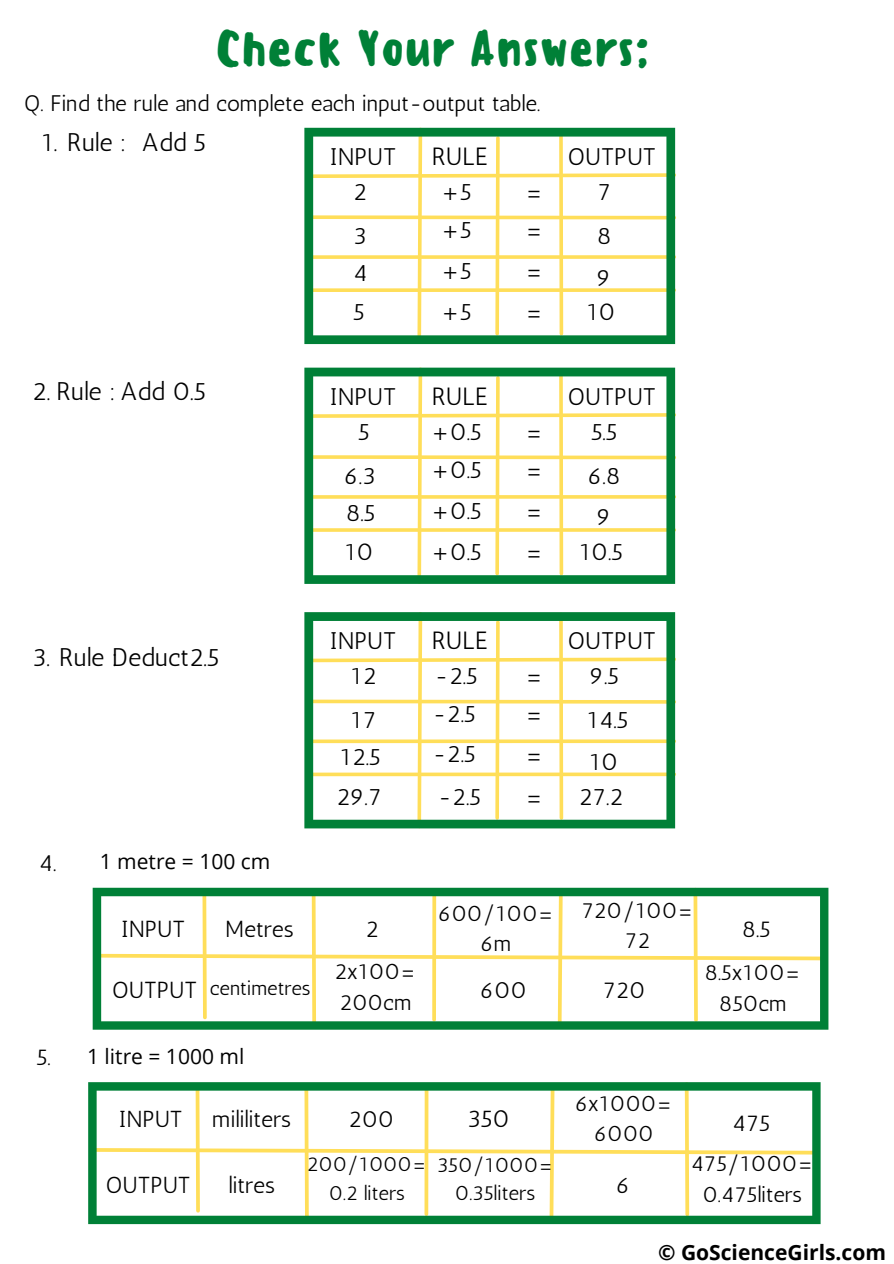
<style>
.page{position:relative;width:894px;height:1264px;background:#fff}
.page>*{position:absolute;margin:0;border:0;box-sizing:border-box;transform-origin:0 0}
.t1{font:500 48px "Sensei";color:#008037}
.t2{font:25.5px "Antic";color:#000}
.t3{font:24.9px "Antic";color:#000}
.t4{font:24.45px "Antic";color:#000}
.t5{font:24px/44.1px "Antic";color:#000}
.t6{font:23.7px "Antic";color:#000}
.t7{font:23.25px "Antic";color:#000}
.t8{font:23.1px "Antic";color:#000}
.t9{font:22.5px "Antic";color:#000}
.t10{font:22.2px/30.5px "Antic";color:#000;text-align:center}
.t11{font:22.05px/30.3px "Antic";color:#000;text-align:center}
.t12{font:21px "Open Sans";color:#000}
.t13{font:700 21px "Open Sans";color:#000}
.t14{font:20.55px/28px "Antic";color:#000;text-align:center}
.t15{font:20.4px/28px "Antic";color:#000;text-align:center}
.t16{font:20.25px "Antic";color:#000}
</style>
<div class="page">
<svg style="left:304px;top:128px;width:371px;height:216px"></svg>
<svg style="left:304px;top:367px;width:371px;height:217px"></svg>
<svg style="left:304px;top:612px;width:371px;height:216px"></svg>
<svg style="left:88px;top:1082px;width:732px;height:142px"></svg>
<svg style="left:93px;top:887px;width:735px;height:142px"></svg>
<h1 class="t1" style="left:215px;top:16px;width:435px">Check Your Answers;</h1>
<p class="t9" style="left:24px;top:90px;width:517px">Q. Find the rule and complete each input-output table.</p>
<p class="t2" style="left:41px;top:127px;width:87px">1. Rule :</p>
<p class="t2" style="left:142px;top:127px;width:66px">Add 5</p>
<p class="t5" style="left:330px;top:134px;width:68px">INPUT</p>
<p class="t3" style="left:432px;top:141px;width:57px">RULE</p>
<p class="t5" style="left:567px;top:135px;width:90px">OUTPUT</p>
<p class="t5" style="left:353px;top:170px;width:15px">2<br>3</p>
<p class="t5" style="left:353px;top:253px;width:16px;line-height:39.5px">4<br>5</p>
<p class="t5" style="left:440px;top:170px;width:32px">+5</p>
<p class="t5" style="left:596px;top:170px;width:16px">7<br>8</p>
<p class="t5" style="left:586px;top:260px;width:30px;line-height:34.7px;text-align:center">9<br>10</p>
<p class="t5" style="left:525px;top:173px;width:19px;line-height:37.8px">= =</p>
<p class="t5" style="left:525px;top:250px;width:19px;line-height:41.1px">= =</p>
<p class="t5" style="left:440px;top:209px;width:32px;line-height:41.2px;text-align:justify">+5 +5 +5</p>
<p class="t2" style="left:32px;top:375px;width:175px">2. Rule : Add 0.5</p>
<p class="t5" style="left:330px;top:374px;width:68px">INPUT</p>
<p class="t3" style="left:432px;top:381px;width:57px">RULE</p>
<p class="t5" style="left:567px;top:375px;width:90px">OUTPUT</p>
<p class="t5" style="left:344px;top:409px;width:33px;text-align:center">5<br>6.3</p>
<p class="t5" style="left:344px;top:492px;width:32px;line-height:39.5px">8.5<br>10</p>
<p class="t5" style="left:430px;top:409px;width:52px">+0.5</p>
<p class="t5" style="left:587px;top:409px;width:34px">5.5<br>6.8</p>
<p class="t5" style="left:579px;top:500px;width:45px;line-height:34.7px;text-align:center">9<br>10.5</p>
<p class="t5" style="left:525px;top:412px;width:19px;line-height:37.8px">= =</p>
<p class="t5" style="left:525px;top:490px;width:19px;line-height:41.1px">= =</p>
<p class="t5" style="left:430px;top:448px;width:52px;line-height:41.2px;text-align:justify">+0.5 +0.5 +0.5</p>
<p class="t2" style="left:32px;top:642px;width:88px">3. Rule :</p>
<p class="t2" style="left:112px;top:642px;width:109px">Deduct2.5</p>
<p class="t6" style="left:39px;top:848px;width:19px">4.</p>
<p class="t8" style="left:36px;top:1043px;width:16px">5.</p>
<p class="t12" style="left:100px;top:847px;width:172px">1 metre = 100 cm</p>
<p class="t7" style="left:121px;top:914px;width:65px">INPUT</p>
<p class="t7" style="left:225px;top:914px;width:70px">Metres</p>
<p class="t7" style="left:112px;top:976px;width:86px">OUTPUT</p>
<p class="t16" style="left:210px;top:975px;width:102px">centimetres</p>
<p class="t12" style="left:87px;top:1041px;width:159px">1 litre = 1000 ml</p>
<p class="t8" style="left:119px;top:1104px;width:65px">INPUT</p>
<p class="t8" style="left:212px;top:1104px;width:80px">mililiters</p>
<p class="t5" style="left:330px;top:618px;width:68px">INPUT</p>
<p class="t3" style="left:432px;top:625px;width:57px">RULE</p>
<p class="t5" style="left:567px;top:619px;width:90px">OUTPUT</p>
<p class="t5" style="left:351px;top:654px;width:27px">12<br>17</p>
<p class="t5" style="left:336px;top:737px;width:47px;line-height:39.5px">12.5<br>29.7</p>
<p class="t5" style="left:434px;top:654px;width:45px">-2.5</p>
<p class="t5" style="left:587px;top:654px;width:43px">9.5<br>14.5</p>
<p class="t5" style="left:578px;top:744px;width:46px;line-height:34.7px;text-align:center">10<br>27.2</p>
<p class="t5" style="left:525px;top:657px;width:19px;line-height:37.8px">= =</p>
<p class="t5" style="left:525px;top:734px;width:19px;line-height:41.1px">= =</p>
<p class="t5" style="left:432px;top:693px;width:45px;line-height:39.9px">-2.5 -2.5</p>
<p class="t5" style="left:437px;top:774px;width:45px">-2.5</p>
<p class="t7" style="left:365px;top:914px;width:15px">2</p>
<p class="t10" style="left:438px;top:897px;width:117px">600/100=<br>6m</p>
<p class="t10" style="left:581px;top:894px;width:114px">720/100=<br>72</p>
<p class="t7" style="left:741px;top:914px;width:30px">8.5</p>
<p class="t10" style="left:334px;top:956px;width:83px;text-align:left">2x100=<br>200cm</p>
<p class="t10" style="left:704px;top:957px;width:98px">8.5x100=<br>850cm</p>
<p class="t7" style="left:480px;top:976px;width:48px">600</p>
<p class="t7" style="left:602px;top:976px;width:44px">720</p>
<p class="t8" style="left:348px;top:1104px;width:47px">200</p>
<p class="t4" style="left:467px;top:1103px;width:44px">350</p>
<p class="t11" style="left:575px;top:1088px;width:99px">6x1000=<br>6000</p>
<p class="t8" style="left:732px;top:1109px;width:39px">475</p>
<p class="t8" style="left:106px;top:1171px;width:86px">OUTPUT</p>
<p class="t8" style="left:228px;top:1171px;width:48px">litres</p>
<p class="t15" style="left:307px;top:1150px;width:121px">200/1000=<br>0.2 liters</p>
<p class="t14" style="left:436px;top:1151px;width:118px">350/1000=<br>0.35liters</p>
<p class="t8" style="left:616px;top:1171px;width:15px">6</p>
<p class="t11" style="left:690px;top:1148px;width:124px">475/1000=<br>0.475liters</p>
<p class="t13" style="left:658px;top:1237px;width:229px">© GoScienceGirls.com</p>
</div>
